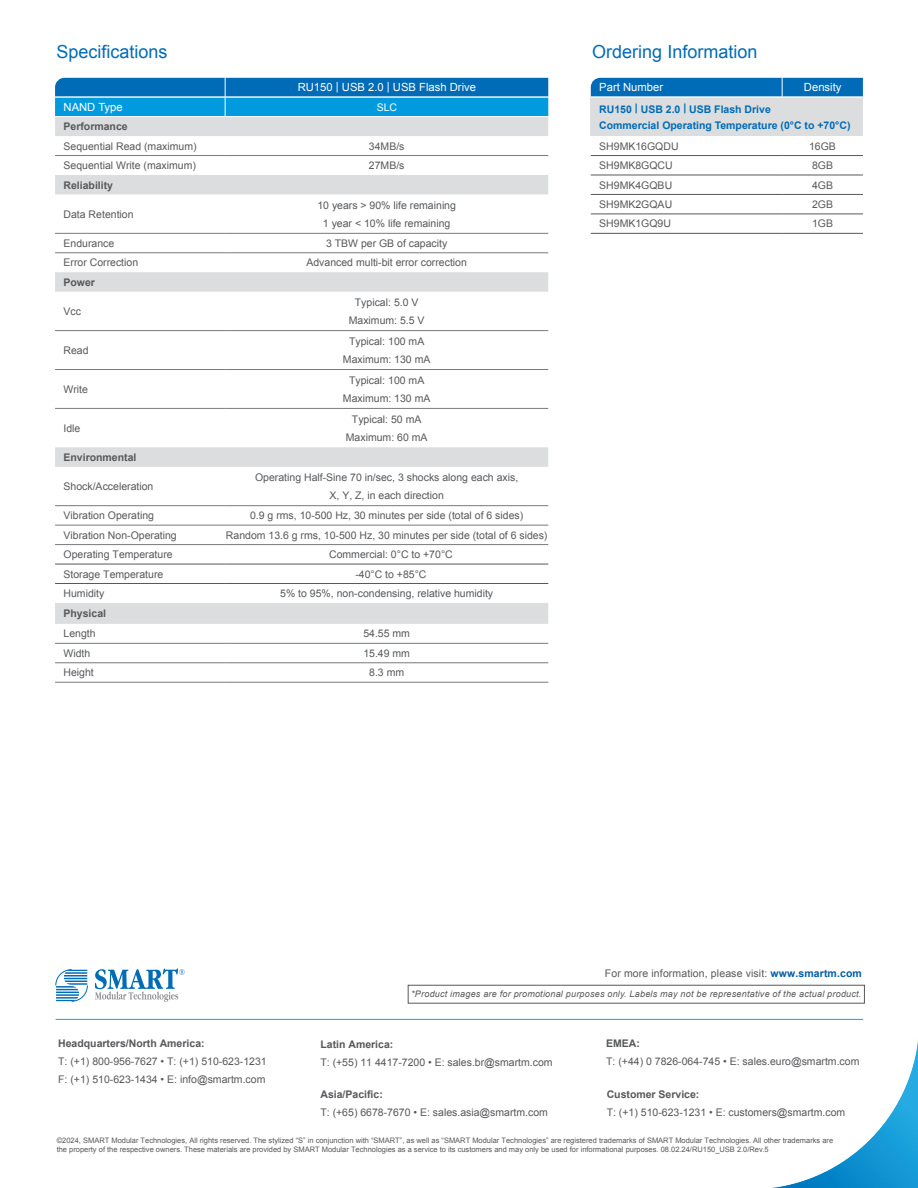
<style>
.page{position:relative;width:918px;height:1188px;background:#fff}
.page>*{position:absolute;margin:0;border:0;box-sizing:border-box;transform-origin:0 0}
.SubHeadline{font:18px "Arial";color:#006bb6}
.t1{font:11.25px "Arial";color:#fff}
.Table_Text{font:10.5px/18px "Arial";color:#57585a}
.t2{font:700 10.5px "Arial";color:#57585a}
.t3{font:700 10.5px "Arial";color:#006bb6}
.Table_Text-2{font:10.5px "Arial";color:#fff}
.t4{font:italic 9px "Arial";letter-spacing:.025em;color:#57585a}
.t5{font:7.5px/9px "Arial";color:#57585a}
.s1{font-weight:700;color:#015ba9}
</style>
<div class="page">
<img style="left:736px;top:1003px;width:182px;height:185px">
<svg style="left:55px;top:969px;width:33px;height:33px"></svg>
<svg style="left:95px;top:968px;width:90px;height:34px"></svg>
<hr style="left:56px;top:1019px;width:807px;height:1px;background:#00aeef">
<svg style="left:55px;top:117px;width:493px;height:507px"></svg>
<hr style="left:55px;top:155px;width:170px;height:1px;background:#787a7d">
<hr style="left:225px;top:155px;width:323px;height:1px;background:#787a7d">
<hr style="left:55px;top:233px;width:170px;height:1px;background:#787a7d">
<hr style="left:225px;top:233px;width:323px;height:1px;background:#787a7d">
<hr style="left:55px;top:253px;width:170px;height:1px;background:#787a7d">
<hr style="left:225px;top:253px;width:323px;height:1px;background:#787a7d">
<hr style="left:55px;top:330px;width:170px;height:1px;background:#787a7d">
<hr style="left:225px;top:330px;width:323px;height:1px;background:#787a7d">
<hr style="left:55px;top:369px;width:170px;height:1px;background:#787a7d">
<hr style="left:225px;top:369px;width:323px;height:1px;background:#787a7d">
<hr style="left:55px;top:408px;width:170px;height:1px;background:#787a7d">
<hr style="left:225px;top:408px;width:323px;height:1px;background:#787a7d">
<hr style="left:55px;top:505px;width:170px;height:1px;background:#787a7d">
<hr style="left:225px;top:505px;width:323px;height:1px;background:#787a7d">
<hr style="left:55px;top:525px;width:170px;height:1px;background:#787a7d">
<hr style="left:225px;top:525px;width:323px;height:1px;background:#787a7d">
<hr style="left:55px;top:544px;width:170px;height:1px;background:#787a7d">
<hr style="left:55px;top:643px;width:170px;height:1px;background:#787a7d">
<hr style="left:225px;top:643px;width:323px;height:1px;background:#787a7d">
<hr style="left:55px;top:663px;width:170px;height:1px;background:#787a7d">
<hr style="left:225px;top:663px;width:323px;height:1px;background:#787a7d">
<hr style="left:55px;top:682px;width:170px;height:1px;background:#787a7d">
<hr style="left:225px;top:682px;width:323px;height:1px;background:#787a7d">
<hr style="left:225px;top:544px;width:323px;height:1px;background:#787a7d">
<hr style="left:55px;top:564px;width:170px;height:1px;background:#57585a">
<hr style="left:225px;top:564px;width:323px;height:1px;background:#57585a">
<hr style="left:55px;top:583px;width:170px;height:1px;background:#57585a">
<hr style="left:225px;top:583px;width:323px;height:1px;background:#57585a">
<svg style="left:55px;top:78px;width:493px;height:38px;background:#0a87cc"></svg>
<div style="left:591px;top:97px;width:272px;height:39px;background:#dcdddf"></div>
<hr style="left:591px;top:155px;width:191px;height:1px;background:#57585a">
<hr style="left:782px;top:155px;width:81px;height:1px;background:#57585a">
<hr style="left:591px;top:175px;width:191px;height:1px;background:#57585a">
<hr style="left:782px;top:175px;width:81px;height:1px;background:#57585a">
<hr style="left:591px;top:194px;width:191px;height:1px;background:#57585a">
<hr style="left:782px;top:194px;width:81px;height:1px;background:#57585a">
<hr style="left:591px;top:214px;width:191px;height:1px;background:#57585a">
<hr style="left:782px;top:214px;width:81px;height:1px;background:#57585a">
<hr style="left:591px;top:233px;width:191px;height:1px;background:#57585a">
<hr style="left:782px;top:233px;width:81px;height:1px;background:#57585a">
<div style="left:591px;top:78px;width:272px;height:19px;background:#006bb6"></div>
<hr style="left:591px;top:97px;width:191px;height:1px;background:#fff">
<hr style="left:782px;top:97px;width:81px;height:1px;background:#fff">
<div style="left:408px;top:985px;width:457px;height:18px;background:#fff;border:1px solid #57585a"></div>
<p class="SubHeadline" style="left:57px;top:39px;width:113px">Specifications</p>
<p class="t1" style="left:298px;top:80px;width:180px">RU150 | USB 2.0 | USB Flash Drive</p>
<p class="t1" style="left:64px;top:100px;width:61px">NAND Type</p>
<p class="Table_Text-2" style="left:377px;top:100px;width:22px">SLC</p>
<p class="t2" style="left:64px;top:120px;width:66px">Performance</p>
<p class="Table_Text" style="left:64px;top:137px;width:135px">Sequential Read (maximum)</p>
<p class="Table_Text" style="left:369px;top:137px;width:37px">34MB/s</p>
<p class="Table_Text" style="left:64px;top:157px;width:134px">Sequential Write (maximum)</p>
<p class="Table_Text" style="left:369px;top:157px;width:37px">27MB/s</p>
<p class="t2" style="left:64px;top:178px;width:51px">Reliability</p>
<p class="Table_Text" style="left:64px;top:205px;width:72px">Data Retention</p>
<p class="Table_Text" style="left:317px;top:196px;width:140px">10 years &gt; 90% life remaining</p>
<p class="Table_Text" style="left:323px;top:214px;width:129px">1 year &lt; 10% life remaining</p>
<p class="Table_Text" style="left:64px;top:234px;width:52px">Endurance</p>
<p class="Table_Text" style="left:326px;top:234px;width:123px">3 TBW per GB of capacity</p>
<p class="Table_Text" style="left:64px;top:254px;width:76px">Error Correction</p>
<p class="Table_Text" style="left:306px;top:254px;width:162px">Advanced multi-bit error correction</p>
<p class="t2" style="left:64px;top:275px;width:33px">Power</p>
<p class="Table_Text" style="left:64px;top:302px;width:19px">Vcc</p>
<p class="Table_Text" style="left:355px;top:293px;width:65px">Typical: 5.0 V</p>
<p class="Table_Text" style="left:349px;top:311px;width:77px">Maximum: 5.5 V</p>
<p class="Table_Text" style="left:64px;top:341px;width:27px">Read</p>
<p class="Table_Text" style="left:64px;top:380px;width:26px">Write</p>
<p class="Table_Text" style="left:64px;top:419px;width:18px">Idle</p>
<p class="t2" style="left:64px;top:450px;width:74px">Environmental</p>
<p class="Table_Text" style="left:64px;top:477px;width:91px">Shock/Acceleration</p>
<p class="Table_Text" style="left:349px;top:332px;width:77px">Typical: 100 mA</p>
<p class="Table_Text" style="left:343px;top:350px;width:89px">Maximum: 130 mA</p>
<p class="Table_Text" style="left:349px;top:371px;width:77px">Typical: 100 mA</p>
<p class="Table_Text" style="left:343px;top:389px;width:89px">Maximum: 130 mA</p>
<p class="Table_Text" style="left:352px;top:410px;width:71px">Typical: 50 mA</p>
<p class="Table_Text" style="left:346px;top:428px;width:83px">Maximum: 60 mA</p>
<p class="Table_Text" style="left:255px;top:468px;width:265px">Operating Half-Sine 70 in/sec, 3 shocks along each axis,</p>
<p class="Table_Text" style="left:330px;top:486px;width:116px">X, Y, Z, in each direction</p>
<p class="Table_Text" style="left:64px;top:507px;width:92px">Vibration Operating</p>
<p class="Table_Text" style="left:250px;top:507px;width:275px">0.9 g rms, 10-500 Hz, 30 minutes per side (total of 6 sides)</p>
<p class="Table_Text" style="left:64px;top:526px;width:115px">Vibration Non-Operating</p>
<p class="Table_Text" style="left:226px;top:526px;width:323px">Random 13.6 g rms, 10-500 Hz, 30 minutes per side (total of 6 sides)</p>
<p class="Table_Text" style="left:64px;top:546px;width:111px">Operating Temperature</p>
<p class="Table_Text" style="left:329px;top:546px;width:125px">Commercial: 0°C to +70°C</p>
<p class="Table_Text" style="left:64px;top:565px;width:101px">Storage Temperature</p>
<p class="Table_Text" style="left:355px;top:565px;width:73px">-40°C to +85°C</p>
<p class="Table_Text" style="left:64px;top:585px;width:42px">Humidity</p>
<p class="Table_Text" style="left:280px;top:585px;width:215px">5% to 95%, non-condensing, relative humidity</p>
<p class="t2" style="left:64px;top:607px;width:44px">Physical</p>
<p class="Table_Text" style="left:64px;top:625px;width:34px">Length</p>
<p class="Table_Text" style="left:363px;top:625px;width:48px">54.55 mm</p>
<p class="Table_Text" style="left:64px;top:644px;width:28px">Width</p>
<p class="Table_Text" style="left:363px;top:644px;width:48px">15.49 mm</p>
<p class="Table_Text" style="left:64px;top:664px;width:32px">Height</p>
<p class="Table_Text" style="left:369px;top:664px;width:37px">8.3 mm</p>
<p class="SubHeadline" style="left:592px;top:39px;width:167px">Ordering Information</p>
<p class="t1" style="left:599px;top:80px;width:65px">Part Number</p>
<p class="t1" style="left:804px;top:80px;width:39px">Density</p>
<p class="t3" style="left:599px;top:102px;width:173px">RU150 | USB 2.0 | USB Flash Drive</p>
<p class="t3" style="left:599px;top:118px;width:253px">Commercial Operating Temperature (0°C to +70°C)</p>
<p class="Table_Text" style="left:599px;top:137px;width:81px">SH9MK16GQDU</p>
<p class="Table_Text" style="left:809px;top:137px;width:28px">16GB</p>
<p class="Table_Text" style="left:599px;top:157px;width:75px">SH9MK8GQCU</p>
<p class="Table_Text" style="left:812px;top:157px;width:23px">8GB</p>
<p class="Table_Text" style="left:599px;top:176px;width:74px">SH9MK4GQBU</p>
<p class="Table_Text" style="left:812px;top:176px;width:23px">4GB</p>
<p class="Table_Text" style="left:599px;top:195px;width:74px">SH9MK2GQAU</p>
<p class="Table_Text" style="left:812px;top:195px;width:23px">2GB</p>
<p class="Table_Text" style="left:599px;top:215px;width:73px">SH9MK1GQ9U</p>
<p class="Table_Text" style="left:812px;top:215px;width:23px">1GB</p>
<p class="Table_Text" style="left:605px;top:965px;width:259px">For more information, please visit: <span class="s1">www.smartm.com</span></p>
<p class="t2" style="left:58px;top:1037px;width:148px">Headquarters/North America:</p>
<p class="Table_Text" style="left:58px;top:1053px;width:210px">T: (+1) 800-956-7627 • T: (+1) 510-623-1231<br>F: (+1) 510-623-1434 • E: info@smartm.com</p>
<p class="t4" style="left:411px;top:988px;width:452px">*Product images are for promotional purposes only. Labels may not be representative of the actual product.</p>
<p class="t2" style="left:320px;top:1038px;width:74px">Latin America:</p>
<p class="Table_Text" style="left:320px;top:1054px;width:234px">T: (+55) 11 4417-7200 • E: sales.br@smartm.com</p>
<p class="t2" style="left:606px;top:1037px;width:35px">EMEA:</p>
<p class="Table_Text" style="left:606px;top:1053px;width:255px">T: (+44) 0 7826-064-745 • E: sales.euro@smartm.com</p>
<p class="t2" style="left:607px;top:1087px;width:94px">Customer Service:</p>
<p class="Table_Text" style="left:607px;top:1103px;width:240px">T: (+1) 510-623-1231 • E: customers@smartm.com</p>
<p class="t2" style="left:320px;top:1088px;width:64px">Asia/Pacific:</p>
<p class="Table_Text" style="left:320px;top:1104px;width:229px">T: (+65) 6678-7670 • E: sales.asia@smartm.com</p>
<p class="t5" style="left:57px;top:1136px;width:778px">©2024, SMART Modular Technologies, All rights reserved. The stylized “S” in conjunction with “SMART”, as well as “SMART Modular Technologies” are registered trademarks of SMART Modular Technologies. All other trademarks are the property of the respective owners. These materials are provided by SMART Modular Technologies as a service to its customers and may only be used for informational purposes. 08.02.24/RU150_USB 2.0/Rev.5</p>
</div>
